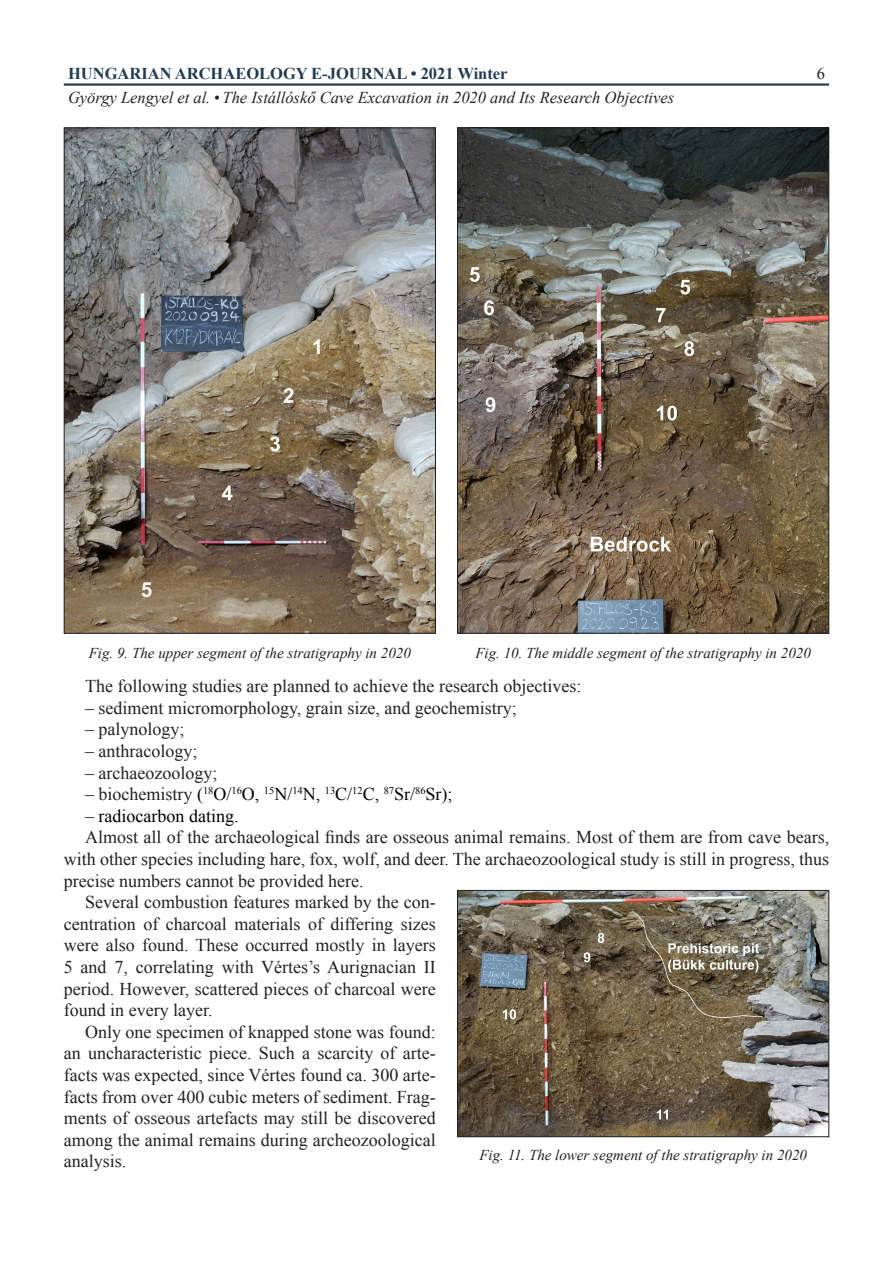
<style>
.page{position:relative;width:893px;height:1263px;background:#fff}
.page>*{position:absolute;margin:0;border:0;box-sizing:border-box;transform-origin:0 0}
.cikk_szoveg_print{font:18px/21.6px "Times New Roman";color:#231f20;text-align:justify}
.cikk_szoveg_print-2{font:18px "Times New Roman";color:#000}
.t1{font:italic 16.5px "Times New Roman";color:#231f20}
.t2{font:700 16.5px "Times New Roman";color:#213b4f}
.t3{font:16.5px "Times New Roman";color:#231f20}
.kepala{font:italic 15px "Times New Roman";color:#231f20}
.s1{color:#231f20}
</style>
<div class="page">
<hr style="left:64px;top:83px;width:765px;height:3px;background:#2d3d4d">
<img style="left:459px;top:130px;width:368px;height:502px">
<img style="left:66px;top:130px;width:368px;height:502px">
<img style="left:459px;top:892px;width:368px;height:243px">
<div style="left:457px;top:890px;width:372px;height:247px;border:1px solid #231f20"></div>
<p class="t2" style="left:68px;top:62px;width:441px">HUNGARIAN ARCHAEOLOGY E-JOURNAL • 2021 Winter</p>
<p class="t3" style="left:817px;top:62px;width:10px">6</p>
<p class="t1" style="left:68px;top:87px;width:608px">György Lengyel et al. • The Istállóskő Cave Excavation in 2020 and Its Research Objectives</p>
<p class="kepala" style="left:89px;top:642px;width:324px">Fig. 9. The upper segment of the stratigraphy in 2020</p>
<p class="kepala" style="left:475px;top:642px;width:337px">Fig. 10. The middle segment of the stratigraphy in 2020</p>
<p class="cikk_szoveg_print" style="left:85px;top:675px;width:498px">The following studies are planned to achieve the research objectives:</p>
<p class="cikk_szoveg_print" style="left:85px;top:697px;width:433px">– sediment micromorphology, grain size, and geochemistry;</p>
<p class="cikk_szoveg_print" style="left:85px;top:718px;width:101px">– palynology;</p>
<p class="cikk_szoveg_print" style="left:85px;top:740px;width:114px">– anthracology;</p>
<p class="cikk_szoveg_print" style="left:85px;top:761px;width:134px">– archaeozoology;</p>
<p class="cikk_szoveg_print-2" style="left:85px;top:782px;width:369px"><span class="s1">– biochemistry</span> (<sup>18</sup>O/<sup>16</sup>O, <sup>15</sup>N/<sup>14</sup>N, <sup>13</sup>C/<sup>12</sup>C, <sup>87</sup>Sr/<sup>86</sup>Sr);</p>
<p class="cikk_szoveg_print-2" style="left:85px;top:804px;width:155px"><span class="s1">–</span> radiocarbon dating.</p>
<p class="cikk_szoveg_print" style="left:64px;top:826px;width:767px;text-indent:21px">Almost all of the archaeological finds are osseous animal remains. Most of them are from cave bears, with other species including hare, fox, wolf, and deer. The archaeozoological study is still in progress, thus precise numbers cannot be provided here.</p>
<p class="cikk_szoveg_print" style="left:64px;top:891px;width:374px;text-indent:21px">Several combustion features marked by the con&shy;centration of charcoal materials of differing sizes were also found. These occurred mostly in layers 5 and 7, correlating with Vértes’s Aurignacian II period. However, scattered pieces of charcoal were found in every layer.</p>
<p class="cikk_szoveg_print" style="left:64px;top:1021px;width:374px;text-indent:21px">Only one specimen of knapped stone was found: an uncharacteristic piece. Such a scarcity of arte&shy;facts was expected, since Vértes found ca. 300 arte&shy;facts from over 400 cubic meters of sediment. Frag&shy;ments of osseous artefacts may still be discovered among the animal remains during archeozoological analysis.</p>
<p class="kepala" style="left:479px;top:1145px;width:329px">Fig. 11. The lower segment of the stratigraphy in 2020</p>
</div>
